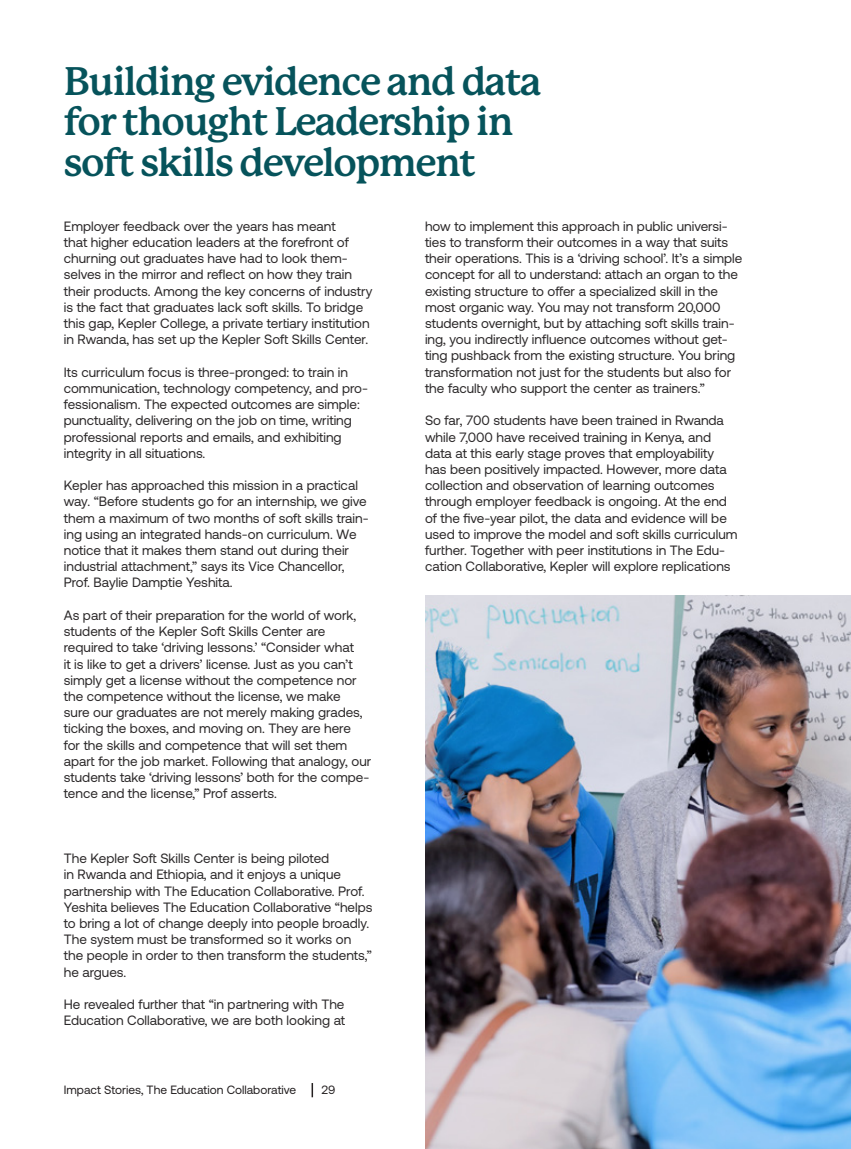
<style>
.page{position:relative;width:851px;height:1149px;background:#fff}
.page>*{position:absolute;margin:0;border:0;box-sizing:border-box;transform-origin:0 0}
.t1{font:700 39px/40.5px "P22 Mackinac Pro";letter-spacing:-.04em;color:#06535b}
.t2{font:13.5px/16.2px "Aeonik";color:#2b2829}
.t3{font:12px "Aeonik";color:#231f20}
</style>
<div class="page">
<img style="left:425px;top:595px;width:425px;height:553px">
<svg style="left:311px;top:1083px;width:2px;height:13px"></svg>
<p class="t1" style="left:64px;top:61px;width:479px">Building evidence and data for thought Leadership in soft skills development</p>
<p class="t2" style="left:64px;top:218px;width:310px">Employer feedback over the years has meant<br>that higher education leaders at the forefront of churning out graduates have had to look them&shy;selves in the mirror and reflect on how they train their products. Among the key concerns of industry is the fact that graduates lack soft skills. To bridge this gap, Kepler College, a private tertiary institution in Rwanda, has set up the Kepler Soft Skills Center.</p>
<p class="t2" style="left:64px;top:364px;width:306px">Its curriculum focus is three-pronged: to train in communication, technology competency, and pro&shy;fessionalism. The expected outcomes are simple: punctuality, delivering on the job on time, writing professional reports and emails, and exhibiting integrity in all situations.</p>
<p class="t2" style="left:64px;top:477px;width:306px">Kepler has approached this mission in a practical way. “Before students go for an internship, we give them a maximum of two months of soft skills train&shy;ing using an integrated hands-on curriculum. We notice that it makes them stand out during their industrial attachment,” says its Vice Chancellor, Prof. Baylie Damptie Yeshita.</p>
<p class="t2" style="left:64px;top:607px;width:309px">As part of their preparation for the world of work, students of the Kepler Soft Skills Center are required to take ‘driving lessons.’ “Consider what<br>it is like to get a drivers’ license. Just as you can’t simply get a license without the competence nor the competence without the license, we make<br>sure our graduates are not merely making grades, ticking the boxes, and moving on. They are here<br>for the skills and competence that will set them apart for the job market. Following that analogy, our students take ‘driving lessons’ both for the compe&shy;tence and the license,” Prof asserts.</p>
<p class="t2" style="left:425px;top:218px;width:319px">how to implement this approach in public universi&shy;ties to transform their outcomes in a way that suits their operations. This is a ‘driving school’. It’s a simple concept for all to understand: attach an organ to the existing structure to offer a specialized skill in the most organic way. You may not transform 20,000 students overnight, but by attaching soft skills train&shy;ing, you indirectly influence outcomes without get&shy;ting pushback from the existing structure. You bring transformation not just for the students but also for the faculty who support the center as trainers.”</p>
<p class="t2" style="left:425px;top:412px;width:314px">So far, 700 students have been trained in Rwanda while 7,000 have received training in Kenya, and data at this early stage proves that employability has been positively impacted. However, more data collection and observation of learning outcomes through employer feedback is ongoing. At the end of the five-year pilot, the data and evidence will be used to improve the model and soft skills curriculum further. Together with peer institutions in The Edu&shy;cation Collaborative, Kepler will explore replications</p>
<p class="t2" style="left:64px;top:850px;width:310px">The Kepler Soft Skills Center is being piloted<br>in Rwanda and Ethiopia, and it enjoys a unique partnership with The Education Collaborative. Prof.<br>Yeshita believes The Education Collaborative “helps to bring a lot of change deeply into people broadly.<br>The system must be transformed so it works on the people in order to then transform the students,” he argues.</p>
<p class="t2" style="left:64px;top:995px;width:282px">He revealed further that “in partnering with The<br>Education Collaborative, we are both looking at</p>
<p class="t3" style="left:64px;top:1082px;width:234px">Impact Stories, The Education Collaborative</p>
<p class="t3" style="left:321px;top:1082px;width:16px">29</p>
</div>
